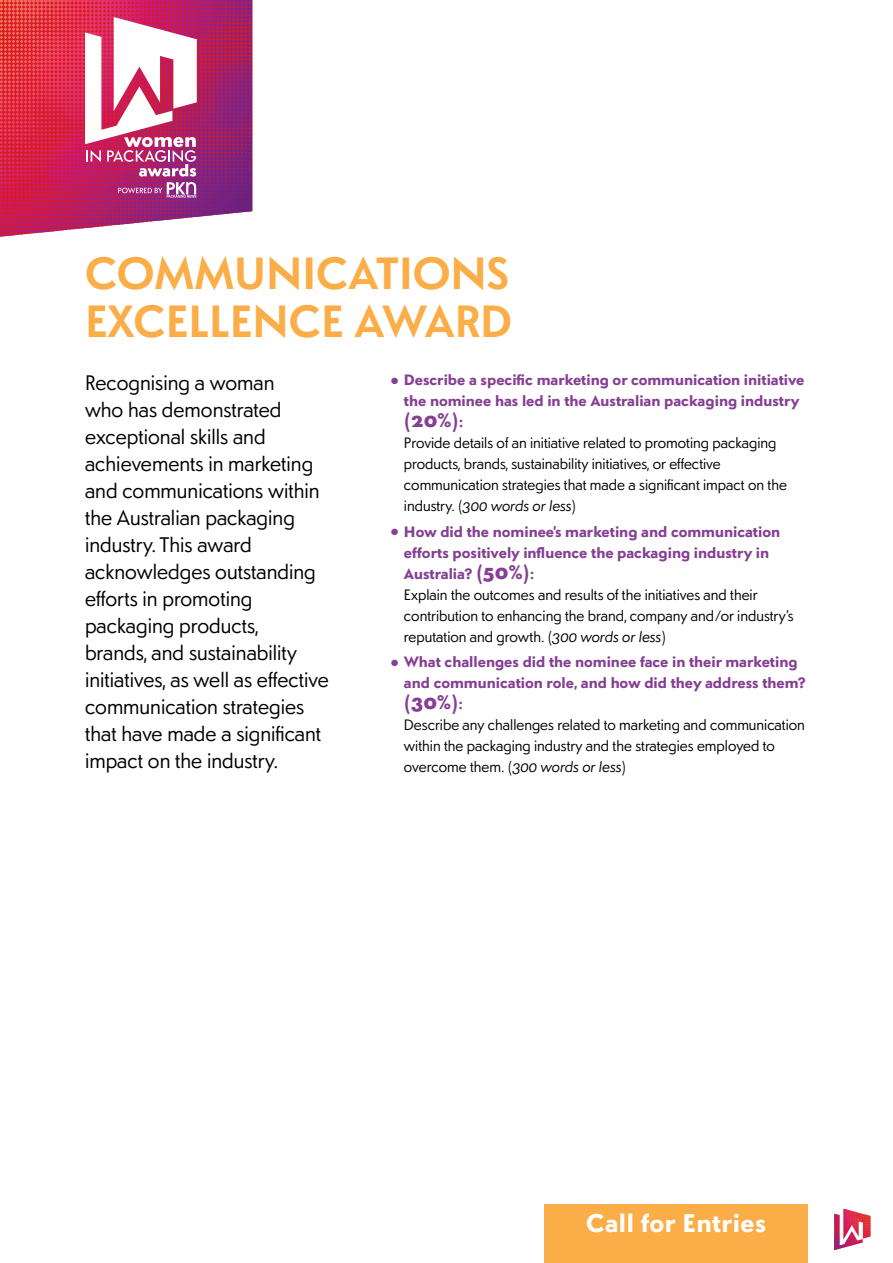
<style>
.page{position:relative;width:893px;height:1263px;background:#fff}
.page>*{position:absolute;margin:0;border:0;box-sizing:border-box;transform-origin:0 0}
.t1{font:600 45px/48px "Sonar Sans";color:#fbad47}
.t2{font:700 25.5px "Sonar Sans";letter-spacing:.02em;color:#fff}
.t3{font:21px/27px "Sonar Sans";color:#000}
.t4{font:900 19.5px "Sonar Sans";color:#853f93}
.t5{font:15px/21px "Sonar Sans";color:#000}
.t6{font:700 15px/21px "Sonar Sans";color:#853f93;text-align:center}
.s1{font-weight:700;font-size:15px}
.s2{font-style:italic}
.s3{color:#853f93}
.s4{font-weight:700;color:#853f93}
.s5{font-weight:900;font-size:19.5px;color:#853f93}
</style>
<div class="page">
<svg style="left:0;top:0;width:252px;height:237px"></svg>
<svg style="left:0;top:0;width:246px;height:229px"></svg>
<svg style="left:834px;top:1209px;width:37px;height:42px"></svg>
<div style="left:544px;top:1204px;width:264px;height:59px;background:#fbad47"></div>
<h1 class="t1" style="left:85px;top:248px;width:428px">COMMUNICATIONS<br>EXCELLENCE AWARD</h1>
<p class="t3" style="left:85px;top:368px;width:245px">Recognising a woman<br>who has demonstrated exceptional skills and achievements in marketing and communications within the Australian packaging industry. This award acknowledges outstanding efforts in promoting packaging products,<br>brands, and sustainability initiatives, as well as effective communication strategies that have made a significant impact on the industry.</p>
<p class="t6" style="left:391px;top:369px;width:415px">● Describe a specific marketing or communication initiative the nominee has led in the Australian packaging industry</p>
<h3 class="t4" style="left:404px;top:406px;width:61px">(20%)<span class="s1">:</span></h3>
<p class="t5" style="left:404px;top:432px;width:384px">Provide details of an initiative related to promoting packaging products, brands, sustainability initiatives, or effective communication strategies that made a significant impact on the industry. (<span class="s2">300 words or less</span>)</p>
<p class="t5" style="left:404px;top:520px;width:391px;text-indent:-13px"><span class="s3">●</span> <span class="s4">How did the nominee’s marketing and communication efforts positively influence the packaging industry in Australia?</span> <span class="s5">(50%)</span><span class="s4">:<br></span>Explain the outcomes and results of the initiatives and their contribution to enhancing the brand, company and/or industry’s reputation and growth. (<span class="s2">300 words or less</span>)</p>
<p class="t6" style="left:404px;top:651px;width:403px;text-align:left;text-indent:-13px">● What challenges did the nominee face in their marketing and communication role, and how did they address them?</p>
<h3 class="t4" style="left:404px;top:688px;width:60px">(30%)<span class="s1">:</span></h3>
<p class="t5" style="left:404px;top:714px;width:402px">Describe any challenges related to marketing and communication within the packaging industry and the strategies employed to overcome them. (<span class="s2">300 words or less</span>)</p>
<h2 class="t2" style="left:586px;top:1205px;width:182px">Call for Entries</h2>
</div>
